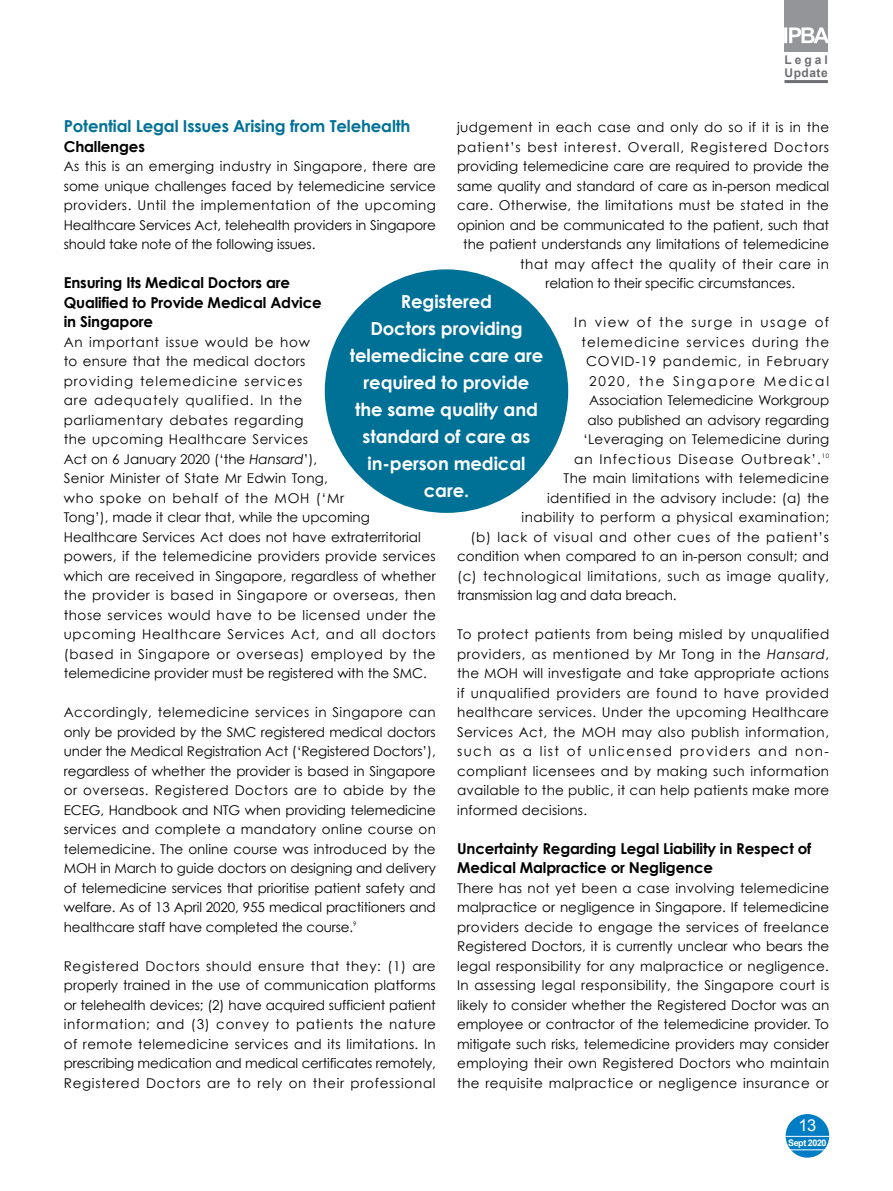
<style>
.page{position:relative;width:893px;height:1191px;background:#fff}
.page>*{position:absolute;margin:0;border:0;box-sizing:border-box;transform-origin:0 0}
.t1{font:700 18px/27px "Century Gothic";letter-spacing:-.005em;color:#fff;text-align:center}
.t2{font:700 16.5px "Century Gothic";letter-spacing:-.01em;color:#007196}
.t3{font:16.5px "Arial";color:#fff}
.t4{font:700 15px/19.5px "Century Gothic";letter-spacing:-.01em;color:#000}
.t5{font:13.5px/19.5px "Century Gothic";letter-spacing:.02em;color:#000;text-align:justify}
.t6{font:13.5px "Century Gothic";letter-spacing:-.01em;color:#000}
.t7{font:13.5px "Century Gothic";letter-spacing:-.005em;color:#000}
.t8{font:13.5px "Century Gothic";color:#000}
.t9{font:13.5px "Century Gothic";letter-spacing:.06em;color:#000}
.t10{font:13.5px "Century Gothic";letter-spacing:.075em;color:#000}
.t11{font:13.5px "Century Gothic";letter-spacing:.04em;color:#000}
.t12{font:13.5px "Century Gothic";letter-spacing:.05em;color:#000}
.t13{font:13.5px "Century Gothic";letter-spacing:.045em;color:#000}
.t14{font:13.5px "Century Gothic";letter-spacing:.105em;color:#000}
.t15{font:13.5px "Century Gothic";letter-spacing:.14em;color:#000}
.t16{font:700 12px/13.5px "Arial";letter-spacing:.045em;color:#6d6e71}
.t17{font:700 9px "Arial";letter-spacing:-.05em;color:#fff}
.s1{font-style:italic}
</style>
<div class="page">
<div style="left:784px;top:0;width:43px;height:52px;background:#939598"></div>
<svg style="left:784px;top:27px;width:44px;height:16px"></svg>
<hr style="left:784px;top:80px;width:44px;height:3px;background:#6d6e71">
<div style="left:786px;top:1114px;width:43px;height:43px;background:#007dc5;border-radius:50%"></div>
<hr style="left:785px;top:1136px;width:44px;height:1px;background:#fff">
<hr style="left:785px;top:1149px;width:44px;height:1px;background:#fff">
<div style="left:325px;top:269px;width:243px;height:244px;background:#007196;border-radius:50%"></div>
<p class="t16" style="left:784px;top:53px;width:45px">Legal<br>Update</p>
<p class="t2" style="left:64px;top:116px;width:348px">Potential Legal Issues Arising from Telehealth</p>
<p class="t4" style="left:64px;top:136px;width:83px">Challenges</p>
<p class="t5" style="left:64px;top:156px;width:374px">As this is an emerging industry in Singapore, there are some unique challenges faced by telemedicine service providers. Until the implementation of the upcoming Healthcare Services Act, telehealth providers in Singapore should take note of the following issues.</p>
<p class="t4" style="left:64px;top:272px;width:259px">Ensuring Its Medical Doctors are<br>Qualified to Provide Medical Advice in Singapore</p>
<p class="t5" style="left:64px;top:332px;width:374px;text-align:left">An important issue would be how<br>to ensure that the medical doctors<br>providing telemedicine services<br>are adequately qualified. In the<br>parliamentary debates regarding<br>the upcoming Healthcare Services<br>Act on 6 January 2020 (‘the <span class="s1">Hansard</span>’),<br>Senior Minister of State Mr Edwin Tong,<br>who spoke on behalf of the MOH (‘Mr<br>Tong’), made it clear that, while the upcoming Healthcare Services Act does not have extraterritorial powers, if the telemedicine providers provide services which are received in Singapore, regardless of whether the provider is based in Singapore or overseas, then those services would have to be licensed under the upcoming Healthcare Services Act, and all doctors (based in Singapore or overseas) employed by the telemedicine provider must be registered with the SMC.</p>
<p class="t5" style="left:64px;top:702px;width:374px">Accordingly, telemedicine services in Singapore can only be provided by the SMC registered medical doctors under the Medical Registration Act (‘Registered Doctors’), regardless of whether the provider is based in Singapore or overseas. Registered Doctors are to abide by the ECEG, Handbook and NTG when providing telemedicine services and complete a mandatory online course on telemedicine. The online course was introduced by the MOH in March to guide doctors on designing and delivery of telemedicine services that prioritise patient safety and welfare. As of 13 April 2020, 955 medical practitioners and healthcare staff have completed the course.<sup>9</sup></p>
<p class="t5" style="left:64px;top:956px;width:374px">Registered Doctors should ensure that they: (1) are properly trained in the use of communication platforms or telehealth devices; (2) have acquired sufficient patient information; and (3) convey to patients the nature of remote telemedicine services and its limitations. In prescribing medication and medical certificates remotely, Registered Doctors are to rely on their professional</p>
<p class="t5" style="left:457px;top:117px;width:374px">judgement in each case and only do so if it is in the</p>
<p class="t9" style="left:457px;top:138px;width:373px">patient’s best interest. Overall, Registered Doctors</p>
<p class="t7" style="left:457px;top:158px;width:374px">providing telemedicine care are required to provide the</p>
<p class="t7" style="left:457px;top:177px;width:374px">same quality and standard of care as in-person medical</p>
<p class="t5" style="left:457px;top:195px;width:373px">care. Otherwise, the limitations must be stated in the</p>
<p class="t6" style="left:457px;top:216px;width:373px">opinion and be communicated to the patient, such that</p>
<p class="t8" style="left:463px;top:236px;width:368px">the patient understands any limitations of telemedicine</p>
<p class="t13" style="left:520px;top:255px;width:310px">that may affect the quality of their care in</p>
<p class="t6" style="left:546px;top:275px;width:251px">relation to their specific circumstances.</p>
<p class="t14" style="left:574px;top:314px;width:257px">In view of the surge in usage of</p>
<p class="t10" style="left:582px;top:333px;width:249px">telemedicine services during the</p>
<p class="t9" style="left:586px;top:353px;width:245px">COVID-19 pandemic, in February</p>
<p class="t15" style="left:589px;top:372px;width:241px">2020, the Singapore Medical</p>
<p class="t7" style="left:589px;top:392px;width:242px">Association Telemedicine Workgroup</p>
<p class="t6" style="left:588px;top:411px;width:243px">also published an advisory regarding</p>
<p class="t5" style="left:583px;top:429px;width:248px">‘Leveraging on Telemedicine during</p>
<p class="t10" style="left:574px;top:450px;width:257px">an Infectious Disease Outbreak’.<sup>10</sup></p>
<p class="t5" style="left:564px;top:468px;width:267px">The main limitations with telemedicine</p>
<p class="t5" style="left:547px;top:488px;width:284px">identified in the advisory include: (a) the</p>
<p class="t5" style="left:522px;top:507px;width:309px">inability to perform a physical examination;</p>
<p class="t12" style="left:471px;top:528px;width:360px">(b) lack of visual and other cues of the patient’s</p>
<p class="t8" style="left:457px;top:548px;width:374px">condition when compared to an in-person consult; and</p>
<p class="t11" style="left:457px;top:567px;width:374px">(c) technological limitations, such as image quality,</p>
<p class="t6" style="left:457px;top:587px;width:221px">transmission lag and data breach.</p>
<p class="t5" style="left:457px;top:624px;width:374px">To protect patients from being misled by unqualified providers, as mentioned by Mr Tong in the <span class="s1">Hansard</span>, the MOH will investigate and take appropriate actions if unqualified providers are found to have provided healthcare services. Under the upcoming Healthcare Services Act, the MOH may also publish information, such as a list of unlicensed providers and non&shy;compliant licensees and by making such information available to the public, it can help patients make more informed decisions.</p>
<p class="t4" style="left:457px;top:838px;width:356px">Uncertainty Regarding Legal Liability in Respect of<br>Medical Malpractice or Negligence</p>
<p class="t5" style="left:457px;top:878px;width:374px">There has not yet been a case involving telemedicine malpractice or negligence in Singapore. If telemedicine providers decide to engage the services of freelance Registered Doctors, it is currently unclear who bears the legal responsibility for any malpractice or negligence.<br>In assessing legal responsibility, the Singapore court is likely to consider whether the Registered Doctor was an employee or contractor of the telemedicine provider. To mitigate such risks, telemedicine providers may consider employing their own Registered Doctors who maintain the requisite malpractice or negligence insurance or</p>
<h1 class="t1" style="left:350px;top:287px;width:195px">Registered<br>Doctors providing telemedicine care are required to provide the same quality and standard of care as in-person medical care.</h1>
<p class="t3" style="left:798px;top:1114px;width:19px">13</p>
<p class="t17" style="left:788px;top:1136px;width:40px">Sept 2020</p>
</div>
